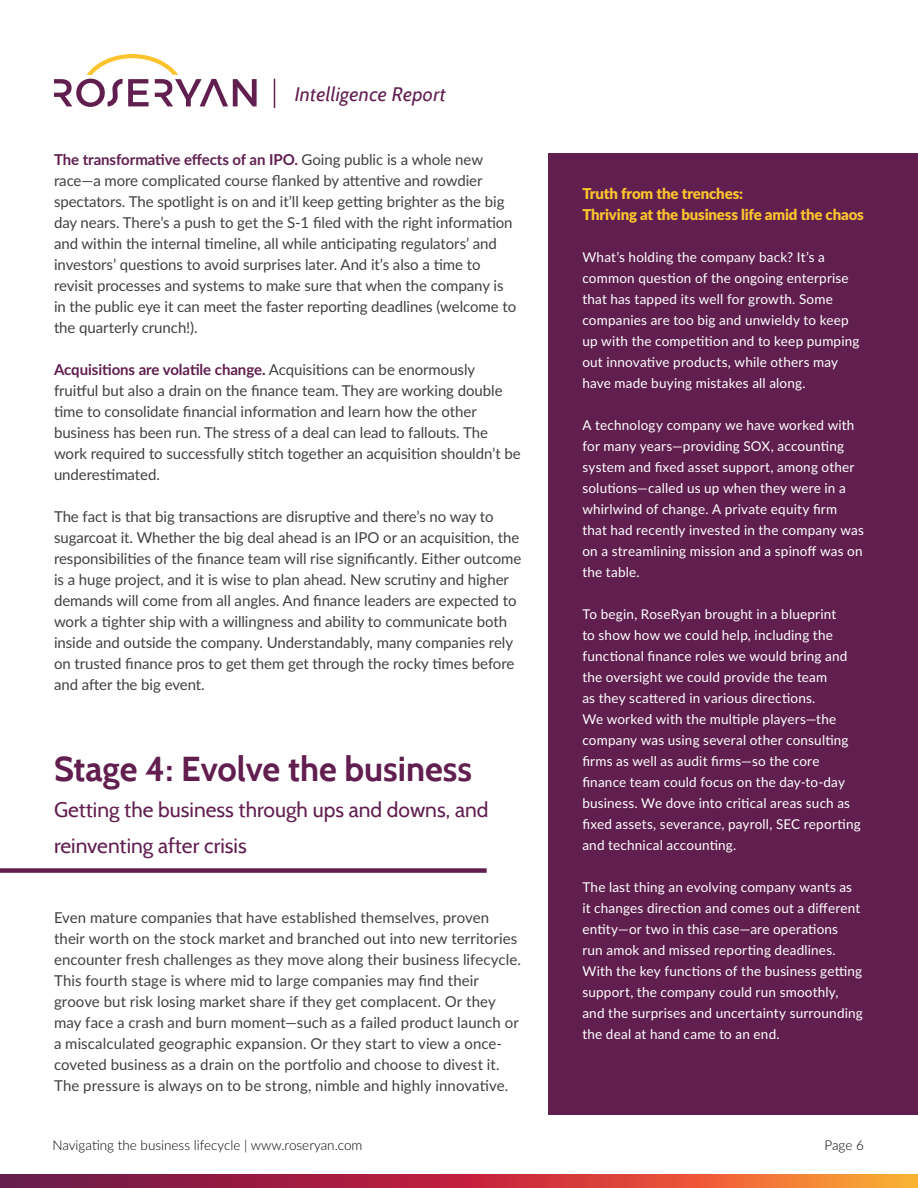
<style>
.page{position:relative;width:918px;height:1188px;background:#fff}
.page>*{position:absolute;margin:0;border:0;box-sizing:border-box;transform-origin:0 0}
.t1{font:700 34.5px "Cabin";color:#611e4f}
.t2{font:21px "Cabin";color:#611e4f}
.t3{font:italic 19.5px "Cabin";letter-spacing:.02em;color:#611e4f}
.t4{font:15px/21px "Lato";letter-spacing:-.005em;color:#414042}
.t5{font:900 15px/21px "Lato";letter-spacing:-.01em;color:#fbc32e}
.t6{font:13.5px/21px "Lato";letter-spacing:.015em;color:#fff}
.t7{font:300 13.5px "Lato";color:#000}
.s1{font-weight:700;color:#611e4f}
</style>
<div class="page">
<svg style="left:54px;top:54px;width:203px;height:53px"></svg>
<svg style="left:274px;top:79px;width:1px;height:29px"></svg>
<svg style="left:0;top:1175px;width:918px;height:13px;background:#bc3d3e"></svg>
<div style="left:0;top:868px;width:487px;height:5px;background:#611e4f"></div>
<div style="left:549px;top:153px;width:369px;height:962px;background:#601f4f"></div>
<h3 class="t3" style="left:295px;top:82px;width:152px">Intelligence Report</h3>
<p class="t4" style="left:54px;top:149px;width:464px"><span class="s1">The transformative effects of an IPO.</span> Going public is a whole new race—a more complicated course flanked by attentive and rowdier spectators. The spotlight is on and it’ll keep getting brighter as the big day nears. There’s a push to get the S-1 filed with the right information and within the internal timeline, all while anticipating regulators’ and investors’ questions to avoid surprises later. And it’s also a time to revisit processes and systems to make sure that when the company is in the public eye it can meet the faster reporting deadlines (welcome to the quarterly crunch!).</p>
<p class="t4" style="left:54px;top:359px;width:468px"><span class="s1">Acquisitions are volatile change.</span> Acquisitions can be enormously fruitful but also a drain on the finance team. They are working double time to consolidate financial information and learn how the other business has been run. The stress of a deal can lead to fallouts. The work required to successfully stitch together an acquisition shouldn’t be underestimated.</p>
<p class="t4" style="left:54px;top:506px;width:469px">The fact is that big transactions are disruptive and there’s no way to sugarcoat it. Whether the big deal ahead is an IPO or an acquisition, the responsibilities of the finance team will rise significantly. Either outcome is a huge project, and it is wise to plan ahead. New scrutiny and higher demands will come from all angles. And finance leaders are expected to work a tighter ship with a willingness and ability to communicate both inside and outside the company. Understandably, many companies rely on trusted finance pros to get them get through the rocky times before and after the big event.</p>
<h1 class="t1" style="left:54px;top:748px;width:420px">Stage 4: Evolve the business</h1>
<h2 class="t2" style="left:54px;top:797px;width:436px">Getting the business through ups and downs, and</h2>
<p class="t4" style="left:54px;top:906px;width:468px">Even mature companies that have established themselves, proven their worth on the stock market and branched out into new territories encounter fresh challenges as they move along their business lifecycle.<br>This fourth stage is where mid to large companies may find their groove but risk losing market share if they get complacent. Or they may face a crash and burn moment—such as a failed product launch or a miscalculated geographic expansion. Or they start to view a once&shy;coveted business as a drain on the portfolio and choose to divest it.<br>The pressure is always on to be strong, nimble and highly innovative.</p>
<p class="t5" style="left:582px;top:183px;width:283px">Truth from the trenches:<br>Thriving at the business life amid the chaos</p>
<p class="t6" style="left:582px;top:246px;width:279px">What’s holding the company back? It’s a common question of the ongoing enterprise that has tapped its well for growth. Some companies are too big and unwieldy to keep up with the competition and to keep pumping out innovative products, while others may have made buying mistakes all along.</p>
<p class="t6" style="left:582px;top:414px;width:283px">A technology company we have worked with for many years—providing SOX, accounting system and fixed asset support, among other solutions—called us up when they were in a whirlwind of change. A private equity firm that had recently invested in the company was on a streamlining mission and a spinoff was on the table.</p>
<p class="t6" style="left:582px;top:603px;width:280px">To begin, RoseRyan brought in a blueprint<br>to show how we could help, including the functional finance roles we would bring and the oversight we could provide the team<br>as they scattered in various directions.<br>We worked with the multiple players—the company was using several other consulting firms as well as audit firms—so the core finance team could focus on the day-to-day business. We dove into critical areas such as fixed assets, severance, payroll, SEC reporting and technical accounting.</p>
<p class="t6" style="left:582px;top:876px;width:282px">The last thing an evolving company wants as it changes direction and comes out a different entity—or two in this case—are operations<br>run amok and missed reporting deadlines.<br>With the key functions of the business getting support, the company could run smoothly, and the surprises and uncertainty surrounding the deal at hand came to an end.</p>
<p class="t7" style="left:52px;top:1136px;width:312px">Navigating the business lifecycle | www.roseryan.com</p>
<p class="t7" style="left:825px;top:1136px;width:41px">Page 6</p>
</div>
